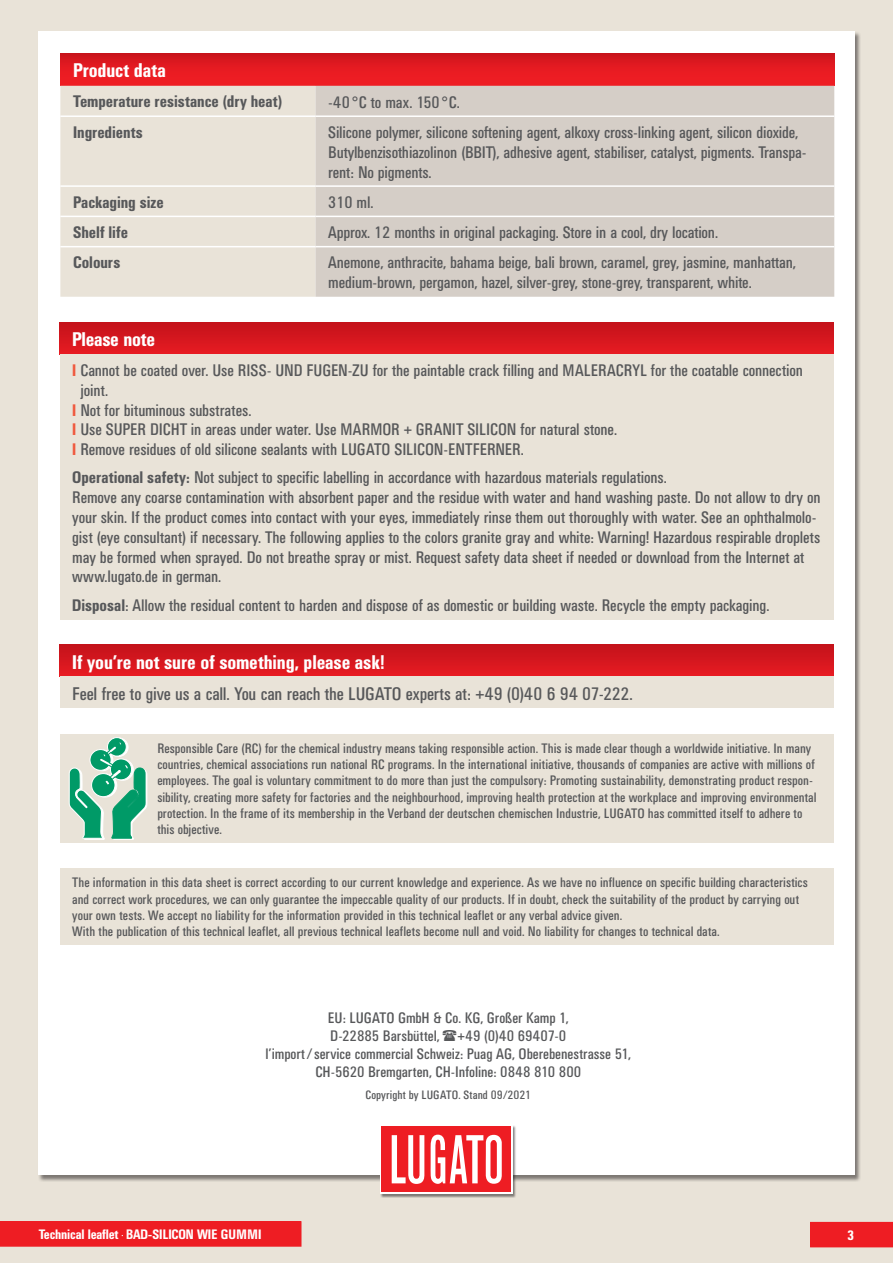
<style>
.page{position:relative;width:893px;height:1263px;background:#e9e3d8}
.page>*{position:absolute;margin:0;border:0;box-sizing:border-box;transform-origin:0 0}
.t1{font:500 condensed 19.5px "UN11";letter-spacing:.005em;color:#fff}
.t2{font:condensed 18px "UN11";color:#57585a}
.t3{font:condensed 16.5px/19.8px "UN11";color:#57585a}
.t4{font:500 condensed 16.5px "UN11";letter-spacing:.01em;color:#57585a}
.t5{font:condensed 15px/18px "UN11";letter-spacing:.005em;color:#57585a;text-align:center}
.t6{font:condensed 13.5px/16.2px "UN11";letter-spacing:.01em;color:#57585a}
.t7{font:500 condensed 13.5px "UN11";color:#fff}
.t8{font:condensed 12px "UN11";letter-spacing:.02em;color:#57585a}
.s1{font-family:"Univers"}
.s2{font-weight:500;color:#f0593e}
.s3{font-weight:500}
</style>
<div class="page">
<div style="left:810px;top:1222px;width:83px;height:25px;background:#ee1d23"></div>
<div style="left:38px;top:31px;width:817px;height:1144px;background:#fff"></div>
<div style="left:0;top:1221px;width:301px;height:26px;background:#ee1d23"></div>
<div style="left:380px;top:1125px;width:137px;height:73px;background:#231f20;opacity:.55"></div>
<svg style="left:380px;top:1125px;width:133px;height:69px"></svg>
<div style="left:382px;top:1126px;width:129px;height:66px;background:#ee1d23"></div>
<svg style="left:392px;top:1135px;width:32px;height:49px"></svg>
<svg style="left:430px;top:1135px;width:72px;height:49px"></svg>
<div style="left:60px;top:322px;width:773px;height:32px;background:linear-gradient(to bottom,#c3121a,#e61b22)"></div>
<div style="left:60px;top:354px;width:773px;height:265px;background:#e9e3d8"></div>
<svg style="left:60px;top:53px;width:774px;height:33px;background:#e21b21"></svg>
<div style="left:60px;top:86px;width:255px;height:211px;background:#e9e3d8"></div>
<div style="left:315px;top:86px;width:519px;height:211px;background:#d5cec7"></div>
<hr style="left:60px;top:115px;width:255px;height:2px;background:#fff">
<hr style="left:315px;top:115px;width:519px;height:2px;background:#fff">
<hr style="left:60px;top:185px;width:255px;height:2px;background:#fff">
<hr style="left:315px;top:185px;width:519px;height:2px;background:#fff">
<hr style="left:60px;top:216px;width:255px;height:1px;background:#fff">
<hr style="left:315px;top:216px;width:519px;height:1px;background:#fff">
<hr style="left:60px;top:246px;width:255px;height:1px;background:#fff">
<hr style="left:315px;top:246px;width:519px;height:1px;background:#fff">
<div style="left:60px;top:868px;width:773px;height:76px;background:#e9e3d8"></div>
<div style="left:60px;top:734px;width:773px;height:108px;background:#e9e3d8"></div>
<div style="left:109px;top:738px;width:19px;height:18px;background:#fff;border-radius:50%"></div>
<div style="left:109px;top:738px;width:19px;height:18px;border:1px solid #fff;border-radius:50%"></div>
<svg style="left:107px;top:738px;width:19px;height:18px"></svg>
<div style="left:107px;top:737px;width:19px;height:19px;border:1px solid #fff;border-radius:50%"></div>
<svg style="left:69px;top:742px;width:78px;height:97px"></svg>
<div style="left:60px;top:645px;width:773px;height:32px;background:linear-gradient(to bottom,#c3121b,#e81b22)"></div>
<div style="left:60px;top:677px;width:773px;height:31px;background:#e9e3d8"></div>
<p class="t1" style="left:73px;top:59px;width:94px">Product data</p>
<p class="t4" style="left:73px;top:92px;width:210px">Temperature resistance (dry heat)</p>
<p class="t3" style="left:328px;top:92px;width:133px">-40<span class="s1">°</span>C to max. 150<span class="s1">°</span>C.</p>
<p class="t4" style="left:73px;top:123px;width:71px">Ingredients</p>
<p class="t3" style="left:328px;top:122px;width:480px">Silicone polymer, silicone softening agent, alkoxy cross-linking agent, silicon dioxide,<br>Butylbenzisothiazolinon (BBIT), adhesive agent, stabiliser, catalyst, pigments. Transpa&shy;rent: No pigments.</p>
<p class="t4" style="left:73px;top:192px;width:92px">Packaging size</p>
<p class="t3" style="left:328px;top:192px;width:47px">310 ml.</p>
<p class="t4" style="left:73px;top:223px;width:56px">Shelf life</p>
<p class="t3" style="left:328px;top:222px;width:391px">Approx. 12 months in original packaging. Store in a cool, dry location.</p>
<p class="t4" style="left:73px;top:253px;width:48px">Colours</p>
<p class="t3" style="left:328px;top:253px;width:469px">Anemone, anthracite, bahama beige, bali brown, caramel, grey, jasmine, manhattan, medium-brown, pergamon, hazel, silver-grey, stone-grey, transparent, white.</p>
<p class="t1" style="left:72px;top:328px;width:84px">Please note</p>
<p class="t3" style="left:72px;top:360px;width:732px"><span class="s2">I</span> Cannot be coated over. Use RISS- UND FUGEN-ZU for the paintable crack filling and MALERACRYL for the coatable connection</p>
<p class="t3" style="left:81px;top:380px;width:29px">joint.</p>
<p class="t3" style="left:72px;top:400px;width:181px"><span class="s2">I</span> Not for bituminous substrates.</p>
<p class="t3" style="left:72px;top:420px;width:546px"><span class="s2">I</span> Use SUPER DICHT in areas under water. Use MARMOR + GRANIT SILICON for natural stone.</p>
<p class="t3" style="left:72px;top:439px;width:453px"><span class="s2">I</span> Remove residues of old silicone sealants with LUGATO SILICON-ENTFERNER.</p>
<p class="t3" style="left:72px;top:468px;width:750px"><span class="s3">Operational safety:</span> Not subject to specific labelling in accordance with hazardous materials regulations.<br>Remove any coarse contamination with absorbent paper and the residue with water and hand washing paste. Do not allow to dry on your skin. If the product comes into contact with your eyes, immediately rinse them out thoroughly with water. See an ophthalmolo&shy;gist (eye consultant) if necessary. The following applies to the colors granite gray and white: Warning! Hazardous respirable droplets may be formed when sprayed. Do not breathe spray or mist. Request safety data sheet if needed or download from the Internet at www.lugato.de in german.</p>
<p class="t3" style="left:72px;top:595px;width:698px"><span class="s3">Disposal</span>: Allow the residual content to harden and dispose of as domestic or building waste. Recycle the empty packaging.</p>
<p class="t1" style="left:72px;top:650px;width:314px">If you’re not sure of something, please ask!</p>
<p class="t2" style="left:72px;top:683px;width:562px">Feel free to give us a call. You can reach the LUGATO experts at: +49 (0)40 6 94 07-222.</p>
<p class="t6" style="left:157px;top:740px;width:661px">Responsible Care (RC) for the chemical industry means taking responsible action. This is made clear though a worldwide initiative. In many countries, chemical associations run national RC programs. In the international initiative, thousands of companies are active with millions of employees. The goal is voluntary commitment to do more than just the compulsory: Promoting sustainability, demonstrating product respon&shy;sibility, creating more safety for factories and the neighbourhood, improving health protection at the workplace and improving environmental protection. In the frame of its membership in the Verband der deutschen chemischen Industrie, LUGATO has committed itself to adhere to this objective.</p>
<p class="t6" style="left:72px;top:874px;width:737px">The information in this data sheet is correct according to our current knowledge and experience. As we have no influence on specific building characteristics and correct work procedures, we can only guarantee the impeccable quality of our products. If in doubt, check the suitability of the product by carrying out your own tests. We accept no liability for the information provided in this technical leaflet or any verbal advice given.<br>With the publication of this technical leaflet, all previous technical leaflets become null and void. No liability for changes to technical data.</p>
<p class="t5" style="left:266px;top:1009px;width:367px">EU: LUGATO GmbH &amp; Co. KG, Großer Kamp 1,<br>D-22885 Barsbüttel, +49 (0)40 69407-0<br>l’import/service commercial Schweiz: Puag AG, Oberebenestrasse 51, CH-5620 Bremgarten, CH-Infoline: 0848 810 800</p>
<p class="t8" style="left:365px;top:1088px;width:167px">Copyright by LUGATO. Stand 09/2021</p>
<p class="t7" style="left:39px;top:1227px;width:224px">Technical leaflet BAD-SILICON WIE GUMMI</p>
<p class="t7" style="left:847px;top:1227px;width:8px">3</p>
</div>
